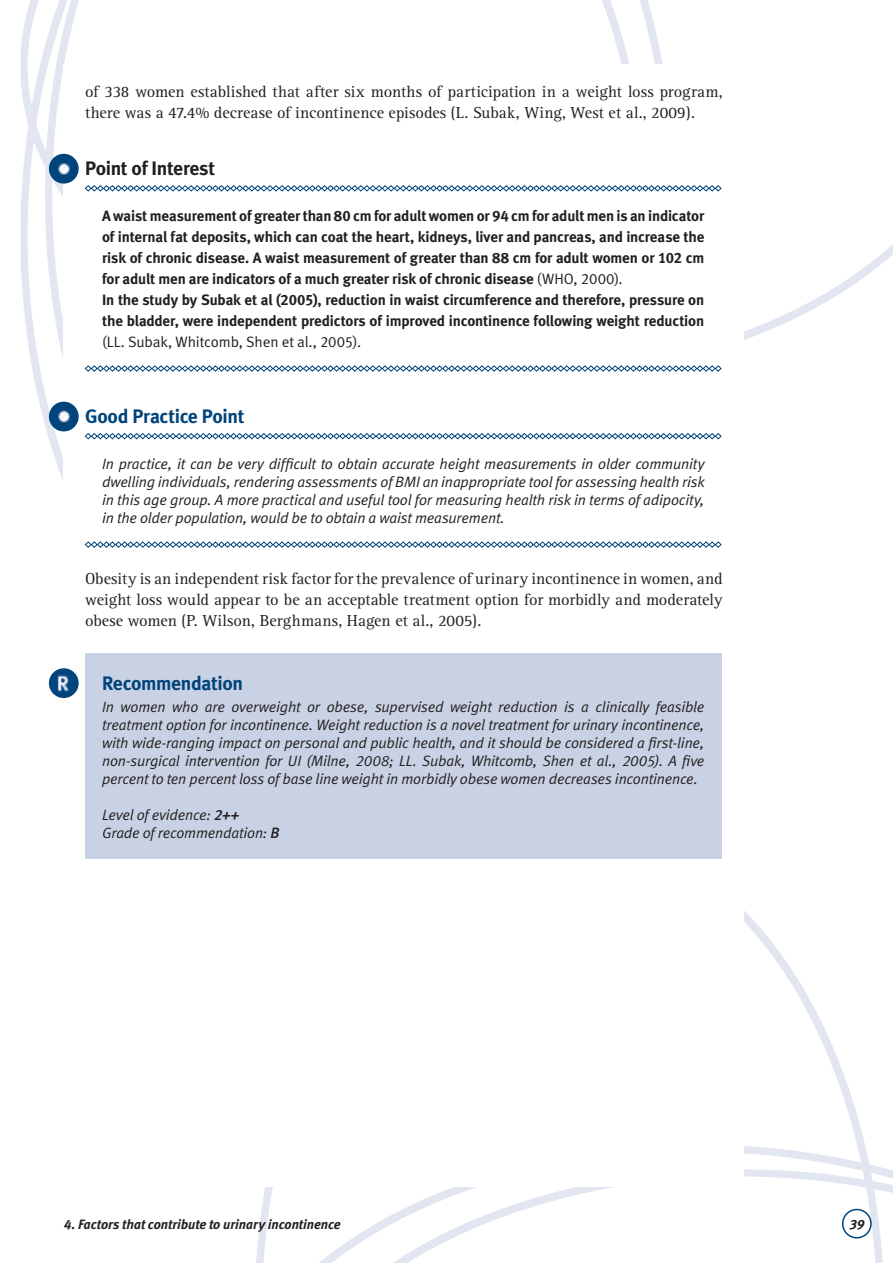
<style>
.page{position:relative;width:893px;height:1263px;background:#fff}
.page>*{position:absolute;margin:0;border:0;box-sizing:border-box;transform-origin:0 0}
.SD_B_Heading{font:19.5px "Meta Bold LF";letter-spacing:-.02em;color:#00447b}
.Point_of_Interest_HE{font:19.5px "Meta Bold LF";letter-spacing:-.015em;color:#231f20}
.Recommendation_headi{font:19.5px "Meta Bold LF";letter-spacing:-.02em;color:#00447b}
.text{font:16.5px/21px "Rotis Serif";color:#231f20}
.Point_of_Interest_TE{font:15px/21px "Meta Bold LF";letter-spacing:-.01em;color:#231f20;text-align:justify}
.Recommendation{font:italic 15px/18px "Meta Normal LF";letter-spacing:-.01em;color:#231f20;text-align:justify}
.Good_Practice_Point{font:italic 15px/18px "Meta Normal LF";letter-spacing:-.01em;color:#231f20;text-align:justify}
.t1{font:italic 13.5px "Meta Bold LF";letter-spacing:-.005em;color:#231f20}
.s1{font-family:"Meta Normal LF"}
.s2{font-family:"Meta Medium LF"}
</style>
<div class="page">
<img style="left:21px;top:0;width:872px;height:1263px">
<div style="left:64px;top:64px;width:680px;height:1122px;background:#fff"></div>
<div style="left:843px;top:1209px;width:28px;height:29px;background:#fff;border-radius:50%"></div>
<div style="left:842px;top:1209px;width:30px;height:29px;border:2px solid #00447b;border-radius:50%"></div>
<svg style="left:85px;top:185px;width:637px;height:7px"></svg>
<svg style="left:85px;top:365px;width:637px;height:7px"></svg>
<svg style="left:85px;top:433px;width:637px;height:7px"></svg>
<svg style="left:85px;top:541px;width:637px;height:7px"></svg>
<div style="left:85px;top:653px;width:636px;height:206px;background:#c9d2e4"></div>
<img style="left:50px;top:155px;width:28px;height:28px;border-radius:14px">
<div style="left:49px;top:154px;width:30px;height:30px;border:2px solid #00447b;border-radius:50%"></div>
<img style="left:50px;top:402px;width:28px;height:29px;border-radius:14px">
<div style="left:49px;top:402px;width:30px;height:29px;border:2px solid #00447b;border-radius:50%"></div>
<img style="left:50px;top:669px;width:27px;height:28px">
<div style="left:49px;top:668px;width:30px;height:30px;border:2px solid #00447b;border-radius:50%"></div>
<p class="text" style="left:85px;top:81px;width:639px">of 338 women established that after six months of participation in a weight loss program, there was a 47.4% decrease of incontinence episodes (L. Subak, Wing, West et al., 2009).</p>
<p class="Point_of_Interest_HE" style="left:85px;top:157px;width:132px">Point of Interest</p>
<p class="Point_of_Interest_TE" style="left:102px;top:205px;width:604px">A waist measurement of greater than 80 cm for adult women or 94 cm for adult men is an indicator of internal fat deposits, which can coat the heart, kidneys, liver and pancreas, and increase the risk of chronic disease. A waist measurement of greater than 88 cm for adult women or 102 cm for adult men are indicators of a much greater risk of chronic disease <span class="s1">(WHO, 2000).</span></p>
<p class="Point_of_Interest_TE" style="left:102px;top:289px;width:604px">In the study by Subak et al (2005), reduction in waist circumference and therefore, pressure on the bladder, were independent predictors of improved incontinence following weight reduction <span class="s1">(LL. Subak, Whitcomb, Shen et al., 2005).</span></p>
<p class="SD_B_Heading" style="left:85px;top:405px;width:161px">Good Practice Point</p>
<p class="Good_Practice_Point" style="left:102px;top:455px;width:604px">In practice, it can be very difficult to obtain accurate height measurements in older community dwelling individuals, rendering assessments of BMI an inappropriate tool for assessing health risk in this age group. A more practical and useful tool for measuring health risk in terms of adipocity, in the older population, would be to obtain a waist measurement.</p>
<p class="text" style="left:85px;top:568px;width:639px;text-align:justify">Obesity is an independent risk factor for the prevalence of urinary incontinence in women, and weight loss would appear to be an acceptable treatment option for morbidly and moderately obese women (P. Wilson, Berghmans, Hagen et al., 2005).</p>
<p class="Recommendation_headi" style="left:102px;top:671px;width:143px">Recommendation</p>
<p class="Recommendation" style="left:102px;top:697px;width:604px">In women who are overweight or obese, supervised weight reduction is a clinically feasible treatment option for incontinence. Weight reduction is a novel treatment for urinary incontinence, with wide-ranging impact on personal and public health, and it should be considered a first-line, non-surgical intervention for UI (Milne, 2008; LL. Subak, Whitcomb, Shen et al., 2005). A five percent to ten percent loss of base line weight in morbidly obese women decreases incontinence.</p>
<p class="Recommendation" style="left:102px;top:805px;width:139px">Level of evidence: <span class="s2">2++</span></p>
<p class="Recommendation" style="left:102px;top:823px;width:179px">Grade of recommendation: <span class="s2">B</span></p>
<p class="t1" style="left:64px;top:1216px;width:278px">4. Factors that contribute to urinary incontinence</p>
<p class="t1" style="left:849px;top:1216px;width:16px">39</p>
</div>
